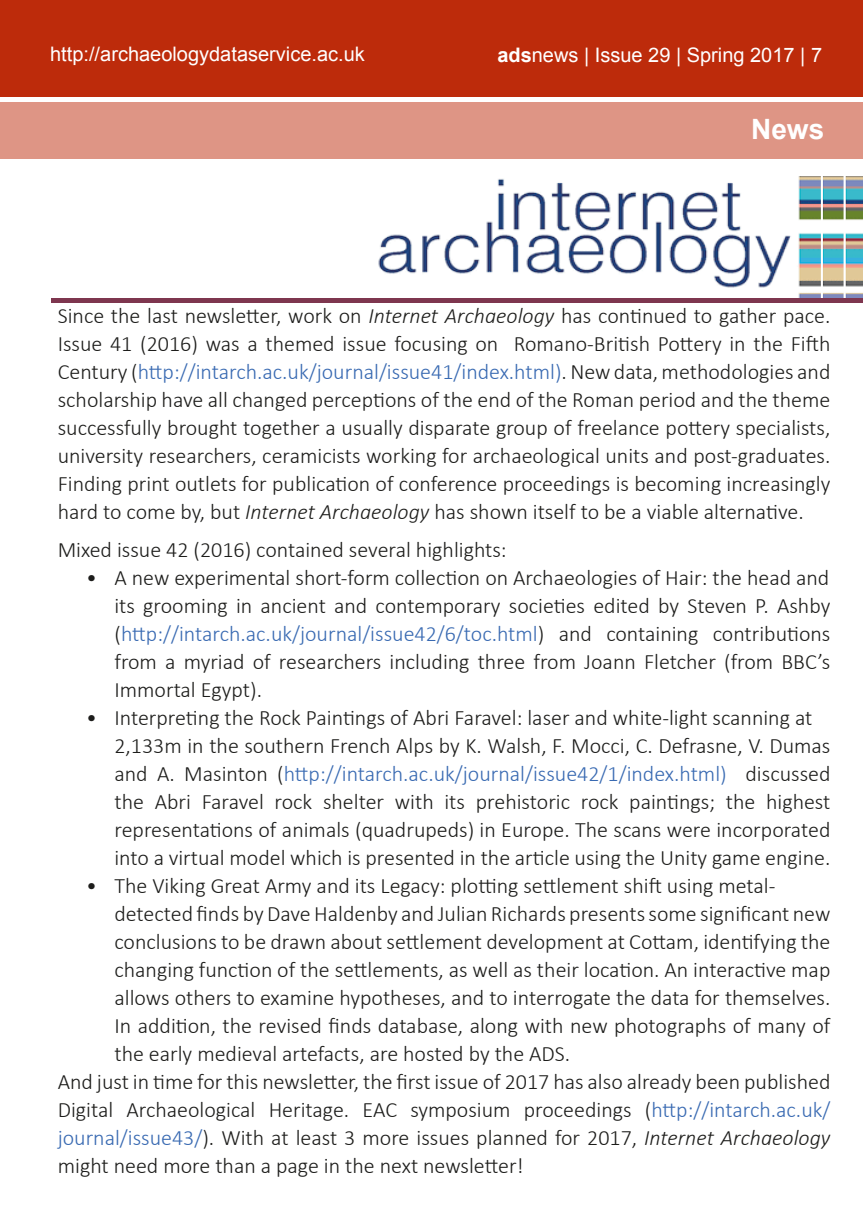
<style>
.page{position:relative;width:863px;height:1214px;background:#fff}
.page>*{position:absolute;margin:0;border:0;box-sizing:border-box;transform-origin:0 0}
.t1{font:700 28px "Arial";color:#fff}
.t2{font:300 22px/28px "Calibri";color:#1d1d1b;text-align:justify}
.t3{font:20px "Arial";color:#fff}
.s1{font-weight:700}
.s2{font-style:italic}
.s3{color:#396ab2}
</style>
<div class="page">
<svg style="left:329px;top:176px;width:534px;height:127px"></svg>
<img style="left:823px;top:177px;width:19px;height:121px">
<div style="left:0;top:102px;width:863px;height:57px;background:#de9585"></div>
<div style="left:0;top:0;width:863px;height:97px;background:#bd2b0b"></div>
<img style="left:348px;top:177px;width:472px;height:121px">
<hr style="left:52px;top:298px;width:811px;height:4px;background:#7e364f">
<p class="t3" style="left:50px;top:41px;width:316px">http://archaeologydataservice.ac.uk</p>
<p class="t3" style="left:497px;top:41px;width:326px"><span class="s1">ads</span>news | Issue 29 | Spring 2017 | 7</p>
<p class="t1" style="left:751px;top:110px;width:75px">News</p>
<p class="t2" style="left:58px;top:302px;width:774px">Since the last newsletter, work on <span class="s2">Internet Archaeology</span> has continued to gather pace.</p>
<p class="t2" style="left:58px;top:330px;width:774px">Issue 41 (2016) was a themed issue focusing on Romano-British Pottery in the Fifth Century (<span class="s3">http://intarch.ac.uk/journal/issue41/index.html)</span>. New data, methodologies and scholarship have all changed perceptions of the end of the Roman period and the theme successfully brought together a usually disparate group of freelance pottery specialists, university researchers, ceramicists working for archaeological units and post-graduates.<br>Finding print outlets for publication of conference proceedings is becoming increasingly hard to come by, but <span class="s2">Internet Archaeology</span> has shown itself to be a viable alternative.</p>
<p class="t2" style="left:58px;top:536px;width:450px">Mixed issue 42 (2016) contained several highlights:</p>
<p class="t2" style="left:86px;top:564px;width:745px">• A new experimental short-form collection on Archaeologies of Hair: the head and</p>
<p class="t2" style="left:114px;top:592px;width:717px">its grooming in ancient and contemporary societies edited by Steven P. Ashby (<span class="s3">http://intarch.ac.uk/journal/issue42/6/toc.html</span>) and containing contributions from a myriad of researchers including three from Joann Fletcher (from BBC’s Immortal Egypt).</p>
<p class="t2" style="left:86px;top:704px;width:728px">• Interpreting the Rock Paintings of Abri Faravel: laser and white-light scanning at</p>
<p class="t2" style="left:114px;top:732px;width:717px">2,133m in the southern French Alps by K. Walsh, F. Mocci, C. Defrasne, V. Dumas and A. Masinton (<span class="s3">http://intarch.ac.uk/journal/issue42/1/index.html)</span> discussed the Abri Faravel rock shelter with its prehistoric rock paintings; the highest representations of animals (quadrupeds) in Europe. The scans were incorporated into a virtual model which is presented in the article using the Unity game engine.</p>
<p class="t2" style="left:86px;top:872px;width:691px">• The Viking Great Army and its Legacy: plotting settlement shift using metal-</p>
<p class="t2" style="left:114px;top:900px;width:717px">detected finds by Dave Haldenby and Julian Richards presents some significant new conclusions to be drawn about settlement development at Cottam, identifying the changing function of the settlements, as well as their location. An interactive map allows others to examine hypotheses, and to interrogate the data for themselves.<br>In addition, the revised finds database, along with new photographs of many of the early medieval artefacts, are hosted by the ADS.</p>
<p class="t2" style="left:58px;top:1068px;width:774px">And just in time for this newsletter, the first issue of 2017 has also already been published Digital Archaeological Heritage. EAC symposium proceedings (<span class="s3">http://intarch.ac.uk/ journal/issue43/</span>). With at least 3 more issues planned for 2017, <span class="s2">Internet Archaeology </span>might need more than a page in the next newsletter!</p>
</div>
